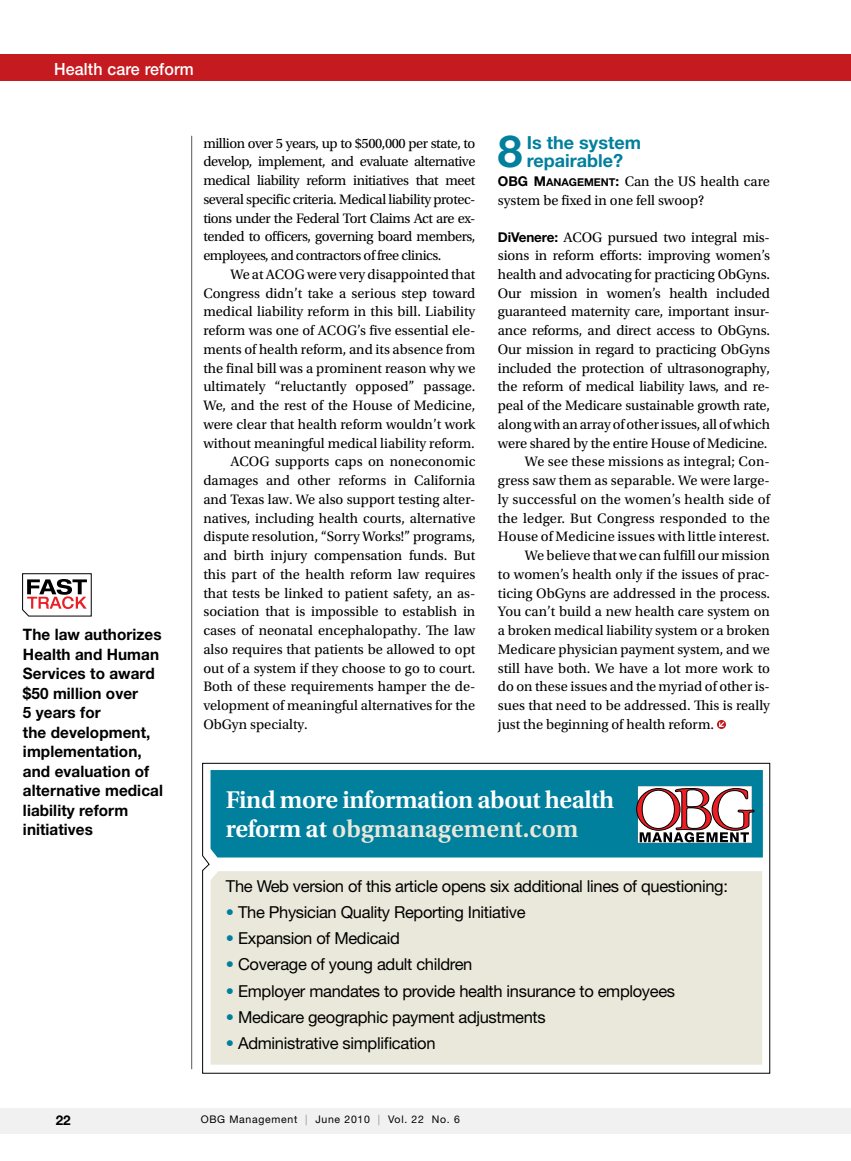
<style>
.page{position:relative;width:851px;height:1161px;background:#fff}
.page>*{position:absolute;margin:0;border:0;box-sizing:border-box;transform-origin:0 0}
.t1{font:700 44.25px "Helvetica Neue LT Std";color:#00809d}
.t2{font:600 25.5px/28.5px "Utopia Std";letter-spacing:-.02em;color:#fff}
.t3{font:700 18px/18.8px "Helvetica Neue LT Std";color:#00809d}
.t4{font:500 16.8px "Helvetica Neue LT Std";letter-spacing:.01em;color:#fff;scale:.95 1}
.t5{font:16.5px "Helvetica Neue LT Std";letter-spacing:-.02em;color:#000}
.t6{font:700 15.75px/19.5px "Helvetica Neue LT Std";letter-spacing:.005em;color:#000}
.t7{font:14.4px/18.8px "Utopia Std";color:#000;text-align:justify}
.t8{font:700 13.5px "Helvetica Neue LT Std";color:#000}
.t9{font:10.5px "Helvetica Neue LT Std";letter-spacing:.065em;color:#000}
.s1{font-family:"Helvetica Neue LT Std Bd SC800";font-size:13.5px}
.s2{font-family:"Helvetica Neue LT Std Bd SC800";font-size:10.8px}
.s3{font-family:"Helvetica Neue LT Std";font-weight:700;font-size:13.5px}
.s4{color:#eae8da}
.s5{color:#00809d}
.s6{color:#939598}
</style>
<div class="page">
<hr style="left:191px;top:136px;width:1px;height:933px;background:#58595b">
<svg style="left:22px;top:573px;width:70px;height:44px"></svg>
<div style="left:0;top:1108px;width:850px;height:26px;background:#f1f1f2"></div>
<div style="left:0;top:54px;width:850px;height:27px;background:#c51a20"></div>
<svg style="left:717px;top:720px;width:9px;height:9px"></svg>
<svg style="left:202px;top:763px;width:568px;height:311px"></svg>
<div style="left:210px;top:770px;width:552px;height:88px;background:#00809d"></div>
<svg style="left:636px;top:786px;width:118px;height:56px"></svg>
<div style="left:210px;top:871px;width:552px;height:194px;background:#eae8da"></div>
<p class="t4" style="left:54px;top:59px;width:149px">Health care reform</p>
<p class="t6" style="left:23px;top:624px;width:141px">The law authorizes<br>Health and Human<br>Services to award $50 million over<br>5 years for<br>the development, implementation, and evaluation of alternative medical liability reform initiatives</p>
<p class="t7" style="left:203px;top:134px;width:273px">million over 5 years, up to $500,000 per state, to develop, implement, and evaluate alternative medical liability reform initiatives that meet several specific criteria. Medical liability protec&shy;tions under the Federal Tort Claims Act are ex&shy;tended to officers, governing board members, employees, and contractors of free clinics.</p>
<p class="t7" style="left:230px;top:265px;width:246px">We at ACOG were very disappointed that</p>
<p class="t7" style="left:203px;top:284px;width:273px">Congress didn’t take a serious step toward</p>
<p class="t7" style="left:203px;top:303px;width:273px">medical liability reform in this bill. Liability</p>
<p class="t7" style="left:203px;top:321px;width:273px">reform was one of ACOG’s five essential ele-</p>
<p class="t7" style="left:203px;top:340px;width:273px">ments of health reform, and its absence from</p>
<p class="t7" style="left:203px;top:359px;width:273px">the final bill was a prominent reason why we</p>
<p class="t7" style="left:203px;top:378px;width:273px">ultimately “reluctantly opposed” passage.</p>
<p class="t7" style="left:203px;top:396px;width:273px">We, and the rest of the House of Medicine,</p>
<p class="t7" style="left:203px;top:415px;width:273px">were clear that health reform wouldn’t work</p>
<p class="t7" style="left:203px;top:434px;width:273px">without meaningful medical liability reform.</p>
<p class="t7" style="left:230px;top:453px;width:246px">ACOG supports caps on noneconomic</p>
<p class="t7" style="left:203px;top:471px;width:273px">damages and other reforms in California</p>
<p class="t7" style="left:203px;top:490px;width:273px">and Texas law. We also support testing alter-</p>
<p class="t7" style="left:203px;top:509px;width:273px">natives, including health courts, alternative</p>
<p class="t7" style="left:203px;top:528px;width:273px">dispute resolution, “Sorry Works!” programs,</p>
<p class="t7" style="left:203px;top:546px;width:273px">and birth injury compensation funds. But</p>
<p class="t7" style="left:203px;top:565px;width:273px">this part of the health reform law requires</p>
<p class="t7" style="left:203px;top:584px;width:273px">that tests be linked to patient safety, an as-</p>
<p class="t7" style="left:203px;top:603px;width:273px">sociation that is impossible to establish in</p>
<p class="t7" style="left:203px;top:621px;width:273px">cases of neonatal encephalopathy. The law</p>
<p class="t7" style="left:203px;top:640px;width:273px">also requires that patients be allowed to opt</p>
<p class="t7" style="left:203px;top:659px;width:273px">out of a system if they choose to go to court.</p>
<p class="t7" style="left:203px;top:678px;width:273px">Both of these requirements hamper the de-</p>
<p class="t7" style="left:203px;top:696px;width:273px">velopment of meaningful alternatives for the</p>
<p class="t7" style="left:203px;top:715px;width:106px">ObGyn specialty.</p>
<h1 class="t1" style="left:498px;top:124px;width:26px">8</h1>
<p class="t3" style="left:527px;top:132px;width:115px">Is the system repairable?</p>
<p class="t7" style="left:498px;top:172px;width:273px"><span class="s1">OBG M</span><span class="s2">ANAGEMENT</span><span class="s1">:</span> Can the US health care system be fixed in one fell swoop?</p>
<p class="t7" style="left:498px;top:228px;width:273px"><span class="s3">DiVenere:</span> ACOG pursued two integral mis-</p>
<p class="t7" style="left:498px;top:246px;width:273px">sions in reform efforts: improving women’s</p>
<p class="t7" style="left:498px;top:265px;width:273px">health and advocating for practicing ObGyns.</p>
<p class="t7" style="left:498px;top:284px;width:273px">Our mission in women’s health included</p>
<p class="t7" style="left:498px;top:303px;width:273px">guaranteed maternity care, important insur-</p>
<p class="t7" style="left:498px;top:321px;width:273px">ance reforms, and direct access to ObGyns.</p>
<p class="t7" style="left:498px;top:340px;width:273px">Our mission in regard to practicing ObGyns</p>
<p class="t7" style="left:498px;top:359px;width:273px">included the protection of ultrasonography,</p>
<p class="t7" style="left:498px;top:378px;width:273px">the reform of medical liability laws, and re-</p>
<p class="t7" style="left:498px;top:396px;width:273px">peal of the Medicare sustainable growth rate,</p>
<p class="t7" style="left:498px;top:415px;width:273px">along with an array of other issues, all of which</p>
<p class="t7" style="left:498px;top:434px;width:271px">were shared by the entire House of Medicine.</p>
<p class="t7" style="left:525px;top:453px;width:246px">We see these missions as integral; Con-</p>
<p class="t7" style="left:498px;top:471px;width:273px">gress saw them as separable. We were large-</p>
<p class="t7" style="left:498px;top:490px;width:273px">ly successful on the women’s health side of</p>
<p class="t7" style="left:498px;top:509px;width:273px">the ledger. But Congress responded to the</p>
<p class="t7" style="left:498px;top:528px;width:273px">House of Medicine issues with little interest.</p>
<p class="t7" style="left:525px;top:546px;width:246px">We believe that we can fulfill our mission</p>
<p class="t7" style="left:498px;top:565px;width:273px">to women’s health only if the issues of prac-</p>
<p class="t7" style="left:498px;top:584px;width:273px">ticing ObGyns are addressed in the process.</p>
<p class="t7" style="left:498px;top:603px;width:273px">You can’t build a new health care system on</p>
<p class="t7" style="left:498px;top:621px;width:273px">a broken medical liability system or a broken</p>
<p class="t7" style="left:498px;top:640px;width:273px">Medicare physician payment system, and we</p>
<p class="t7" style="left:498px;top:659px;width:273px">still have both. We have a lot more work to</p>
<p class="t7" style="left:498px;top:678px;width:273px">do on these issues and the myriad of other is-</p>
<p class="t7" style="left:498px;top:696px;width:273px">sues that need to be addressed. This is really</p>
<p class="t7" style="left:498px;top:715px;width:217px">just the beginning of health reform.</p>
<h2 class="t2" style="left:226px;top:786px;width:390px">Find more information about health reform at <span class="s4">obgmanagement.com</span></h2>
<p class="t5" style="left:226px;top:876px;width:503px">The Web version of this article opens six additional lines of questioning:</p>
<p class="t5" style="left:226px;top:902px;width:301px"><span class="s5">•</span> The Physician Quality Reporting Initiative</p>
<p class="t5" style="left:226px;top:929px;width:175px"><span class="s5">•</span> Expansion of Medicaid</p>
<p class="t5" style="left:226px;top:955px;width:248px"><span class="s5">•</span> Coverage of young adult children</p>
<p class="t5" style="left:226px;top:981px;width:451px"><span class="s5">•</span> Employer mandates to provide health insurance to employees</p>
<p class="t5" style="left:226px;top:1007px;width:321px"><span class="s5">•</span> Medicare geographic payment adjustments</p>
<p class="t5" style="left:226px;top:1033px;width:211px"><span class="s5">•</span> Administrative simplification</p>
<p class="t8" style="left:56px;top:1112px;width:17px">22</p>
<p class="t9" style="left:201px;top:1114px;width:261px">OBG Management <span class="s6">|</span> June 2010 <span class="s6">|</span> Vol. 22 No. 6</p>
</div>
